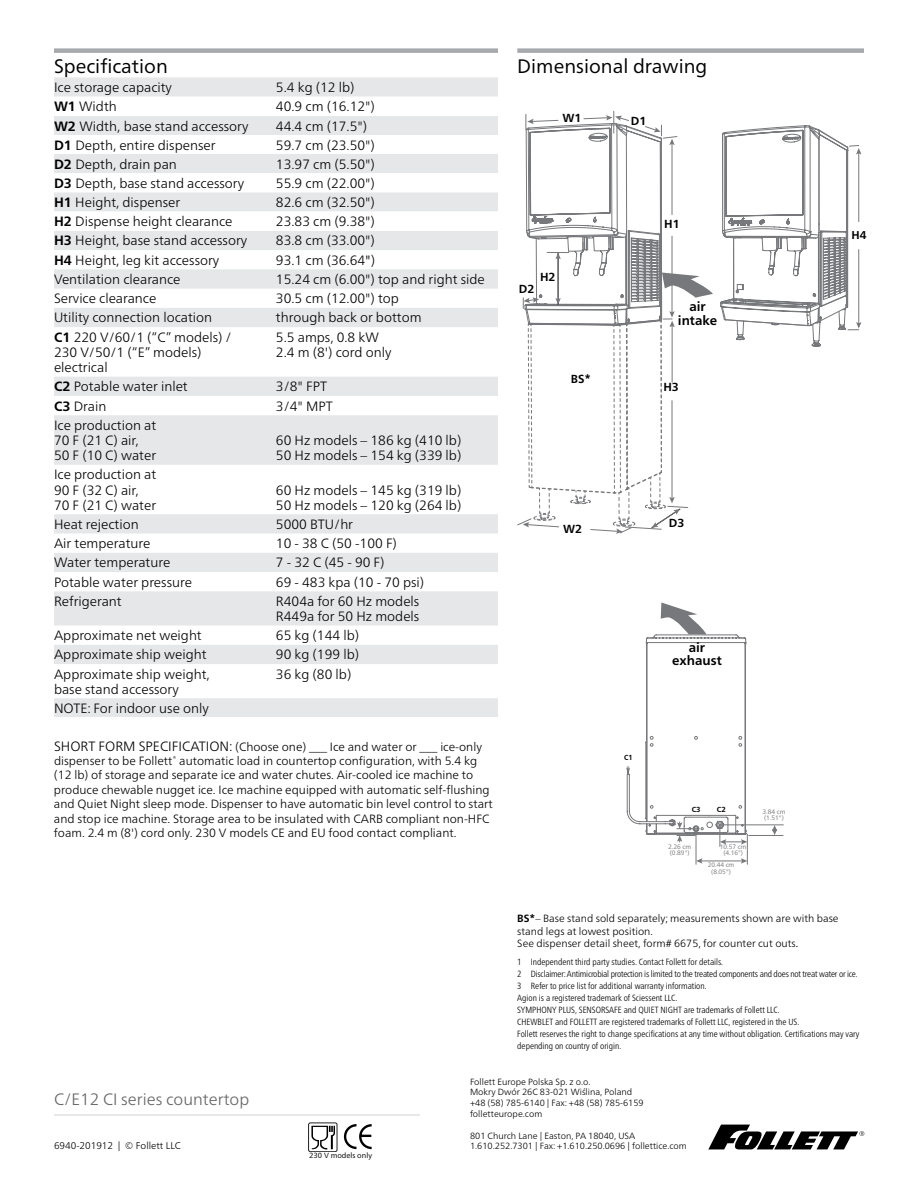
<style>
.page{position:relative;width:918px;height:1188px;background:#fff}
.page>*{position:absolute;margin:0;border:0;box-sizing:border-box;transform-origin:0 0}
.t1{font:19.5px "Frutiger Neue LT Pro";color:#000}
.t2{font:300 16.5px "Frutiger Neue LT Pro";color:#636466}
.t3{font:300 13.5px/15.3px "Frutiger Neue LT Pro";color:#000}
.t4{font:700 13.2px/13.2px "Frutiger Neue LT Pro";color:#000;text-align:center}
.t5{font:300 12px/14.4px "Frutiger Neue LT Pro";color:#000}
.t6{font:700 11.7px "Frutiger Neue LT Pro";color:#000}
.t7{font:700 11.25px "Frutiger Neue LT Pro";color:#000}
.t8{font:300 10.5px/12.6px "Frutiger Neue LT Pro";color:#000}
.t9{font:300 9.75px "Frutiger Neue LT Pro";color:#000}
.t10{font:300 condensed 9px/12px "Frutiger Neue LT Pro";color:#000}
.t11{font:300 9px/10.8px "Frutiger Neue LT Pro";color:#000}
.t12{font:7.5px "Frutiger Neue LT Pro";color:#000}
.t13{font:700 7.35px "Frutiger Neue LT Pro";color:#000}
.t14{font:700 7.35px "Frutiger Neue LT Pro";color:#000;scale:.95 1}
.t15{font:6.45px/6.4px "Frutiger Neue LT Pro";color:#77787b;text-align:center}
.s1{font-weight:700}
.s2{font-weight:400}
.s3{font-size:13.5px}
</style>
<div class="page">
<svg style="left:708px;top:1125px;width:156px;height:25px"></svg>
<hr style="left:54px;top:1115px;width:144px;height:1px;background:#d1d3d4">
<hr style="left:198px;top:1115px;width:222px;height:1px;background:#d1d3d4">
<svg style="left:54px;top:77px;width:444px;height:20px;background:#e7e8e9"></svg>
<svg style="left:54px;top:116px;width:444px;height:601px"></svg>
<div style="left:54px;top:48px;width:222px;height:5px;background:#a7a9ac"></div>
<div style="left:276px;top:48px;width:222px;height:5px;background:#a7a9ac"></div>
<div style="left:517px;top:48px;width:347px;height:5px;background:#a7a9ac"></div>
<hr style="left:696px;top:829px;width:1px;height:35px;background:#77787b">
<hr style="left:747px;top:834px;width:1px;height:30px;background:#77787b">
<hr style="left:700px;top:861px;width:43px;height:1px;background:#77787b">
<svg style="left:696px;top:858px;width:6px;height:6px"></svg>
<svg style="left:741px;top:858px;width:6px;height:6px"></svg>
<hr style="left:749px;top:835px;width:34px;height:1px;background:#77787b">
<hr style="left:720px;top:824px;width:63px;height:1px;background:#77787b">
<svg style="left:772px;top:825px;width:5px;height:10px"></svg>
<svg style="left:720px;top:125px;width:141px;height:222px"></svg>
<svg style="left:626px;top:602px;width:121px;height:244px"></svg>
<svg style="left:517px;top:111px;width:196px;height:423px"></svg>
<svg style="left:343px;top:1124px;width:29px;height:26px"></svg>
<svg style="left:311px;top:1126px;width:24px;height:23px"></svg>
<div style="left:308px;top:1123px;width:29px;height:29px;border:1px solid #231f20;border-radius:2px"></div>
<h1 class="t1" style="left:54px;top:55px;width:115px">Specification</h1>
<p class="t3" style="left:54px;top:80px;width:120px">Ice storage capacity</p>
<p class="t3" style="left:276px;top:80px;width:80px">5.4 kg (12 lb)</p>
<p class="t3" style="left:54px;top:99px;width:64px"><span class="s1">W1</span> Width</p>
<p class="t3" style="left:276px;top:99px;width:100px">40.9 cm (16.12")</p>
<p class="t3" style="left:54px;top:118px;width:196px"><span class="s1">W2</span> Width, base stand accessory</p>
<p class="t3" style="left:276px;top:118px;width:93px">44.4 cm (17.5")</p>
<p class="t3" style="left:54px;top:137px;width:163px"><span class="s1">D1</span> Depth, entire dispenser</p>
<p class="t3" style="left:276px;top:137px;width:100px">59.7 cm (23.50")</p>
<p class="t3" style="left:54px;top:156px;width:124px"><span class="s1">D2</span> Depth, drain pan</p>
<p class="t3" style="left:276px;top:156px;width:100px">13.97 cm (5.50")</p>
<p class="t3" style="left:54px;top:175px;width:192px"><span class="s1">D3</span> Depth, base stand accessory</p>
<p class="t3" style="left:276px;top:175px;width:100px">55.9 cm (22.00")</p>
<p class="t3" style="left:54px;top:194px;width:128px"><span class="s1">H1</span> Height, dispenser</p>
<p class="t3" style="left:276px;top:194px;width:100px">82.6 cm (32.50")</p>
<p class="t3" style="left:54px;top:214px;width:180px"><span class="s1">H2</span> Dispense height clearance</p>
<p class="t3" style="left:276px;top:214px;width:100px">23.83 cm (9.38")</p>
<p class="t3" style="left:54px;top:233px;width:195px"><span class="s1">H3</span> Height, base stand accessory</p>
<p class="t3" style="left:276px;top:233px;width:100px">83.8 cm (33.00")</p>
<p class="t3" style="left:54px;top:252px;width:167px"><span class="s1">H4</span> Height, leg kit accessory</p>
<p class="t3" style="left:276px;top:252px;width:101px">93.1 cm (36.64<span class="s2">"</span>)</p>
<p class="t3" style="left:54px;top:271px;width:128px">Ventilation clearance</p>
<p class="t3" style="left:276px;top:271px;width:210px">15.24 cm (6.00") top and right side</p>
<p class="t3" style="left:54px;top:291px;width:104px">Service clearance</p>
<p class="t3" style="left:276px;top:291px;width:125px">30.5 cm (12.00") top</p>
<p class="t3" style="left:54px;top:310px;width:160px">Utility connection location</p>
<p class="t3" style="left:276px;top:310px;width:147px">through back or bottom</p>
<p class="t3" style="left:54px;top:329px;width:179px"><span class="s1">C1</span> 220 V/60/1 (“C” models) /<br>230 V/50/1 (“E” models) electrical</p>
<p class="t3" style="left:276px;top:329px;width:117px">5.5 amps, 0.8 kW<br>2.4 m (8') cord only</p>
<p class="t3" style="left:54px;top:379px;width:135px"><span class="s1">C2</span> Potable water inlet</p>
<p class="t3" style="left:276px;top:379px;width:53px">3/8" FPT</p>
<p class="t3" style="left:54px;top:398px;width:54px"><span class="s1">C3</span> Drain</p>
<p class="t3" style="left:276px;top:398px;width:58px">3/4" MPT</p>
<p class="t3" style="left:54px;top:417px;width:104px">Ice production at<br>70 F (21 C) air,<br>50 F (10 C) water</p>
<p class="t3" style="left:276px;top:433px;width:187px">60 Hz models – 186 kg (410 lb)<br>50 Hz models – 154 kg (339 lb)</p>
<p class="t3" style="left:54px;top:467px;width:104px">Ice production at<br>90 F (32 C) air,<br>70 F (21 C) water</p>
<p class="t3" style="left:276px;top:482px;width:187px">60 Hz models – 145 kg (319 lb)<br>50 Hz models – 120 kg (264 lb)</p>
<p class="t3" style="left:54px;top:516px;width:86px">Heat rejection</p>
<p class="t3" style="left:276px;top:516px;width:79px">5000 BTU/hr</p>
<p class="t3" style="left:54px;top:536px;width:98px">Air temperature</p>
<p class="t3" style="left:276px;top:536px;width:122px">10 - 38 C (50 -100 F)</p>
<p class="t3" style="left:54px;top:555px;width:118px">Water temperature</p>
<p class="t3" style="left:276px;top:555px;width:110px">7 - 32 C (45 - 90 F)</p>
<p class="t3" style="left:54px;top:574px;width:140px">Potable water pressure</p>
<p class="t3" style="left:276px;top:574px;width:150px">69 - 483 kpa (10 - 70 psi)</p>
<p class="t3" style="left:54px;top:593px;width:69px">Refrigerant</p>
<p class="t3" style="left:276px;top:593px;width:145px">R404a for 60 Hz models<br>R449a for 50 Hz models</p>
<p class="t3" style="left:54px;top:628px;width:149px">Approximate net weight</p>
<p class="t3" style="left:276px;top:628px;width:85px">65 kg (144 lb)</p>
<p class="t3" style="left:54px;top:647px;width:154px">Approximate ship weight</p>
<p class="t3" style="left:276px;top:647px;width:85px">90 kg (199 lb)</p>
<p class="t3" style="left:54px;top:666px;width:157px">Approximate ship weight, base stand accessory</p>
<p class="t3" style="left:276px;top:666px;width:77px">36 kg (80 lb)</p>
<p class="t3" style="left:54px;top:700px;width:156px">NOTE: For indoor use only</p>
<p class="t5" style="left:54px;top:739px;width:440px"><span class="s3">SHORT FORM SPECIFICATION:</span> (Choose one) ___ Ice and water or ___ ice-only dispenser to be Follett<sup>®</sup> automatic load in countertop configuration, with 5.4 kg (12 lb) of storage and separate ice and water chutes. Air-cooled ice machine to produce chewable nugget ice. Ice machine equipped with automatic self-flushing and Quiet Night sleep mode. Dispenser to have automatic bin level control to start and stop ice machine. Storage area to be insulated with CARB compliant non-HFC foam. 2.4 m (8') cord only. 230 V models CE and EU food contact compliant.</p>
<h1 class="t1" style="left:517px;top:55px;width:192px">Dimensional drawing</h1>
<p class="t6" style="left:562px;top:111px;width:21px">W1</p>
<p class="t6" style="left:540px;top:270px;width:17px">H2</p>
<p class="t6" style="left:519px;top:282px;width:17px">D2</p>
<p class="t6" style="left:571px;top:372px;width:22px">BS*</p>
<p class="t6" style="left:631px;top:114px;width:17px">D1</p>
<p class="t6" style="left:664px;top:217px;width:17px">H1</p>
<p class="t4" style="left:678px;top:300px;width:41px">air intake</p>
<p class="t6" style="left:663px;top:380px;width:17px">H3</p>
<p class="t6" style="left:563px;top:522px;width:21px">W2</p>
<p class="t6" style="left:669px;top:516px;width:17px">D3</p>
<p class="t14" style="left:624px;top:753px;width:10px">C1</p>
<p class="t4" style="left:672px;top:641px;width:51px">air exhaust</p>
<p class="t13" style="left:692px;top:805px;width:10px">C3</p>
<p class="t13" style="left:717px;top:805px;width:10px">C2</p>
<p class="t15" style="left:668px;top:843px;width:24px;text-align:left">2.26 cm (0.89")</p>
<p class="t15" style="left:720px;top:843px;width:28px">10.57 cm (4.16")</p>
<p class="t15" style="left:708px;top:862px;width:28px">20.44 cm (8.05")</p>
<p class="t15" style="left:763px;top:808px;width:24px;text-align:left">3.84 cm (1.51")</p>
<p class="t7" style="left:852px;top:228px;width:17px">H4</p>
<p class="t2" style="left:54px;top:1089px;width:197px">C/E12 CI series countertop</p>
<p class="t9" style="left:54px;top:1140px;width:128px">6940-201912 | © Follett LLC</p>
<p class="t12" style="left:309px;top:1151px;width:64px">230 V models only</p>
<p class="t8" style="left:517px;top:912px;width:323px"><span class="s1">BS*</span>– Base stand sold separately; measurements shown are with base stand legs at lowest position.<br>See dispenser detail sheet, form# 6675, for counter cut outs<span class="s2">.</span></p>
<p class="t10" style="left:517px;top:956px;width:343px">1 Independent third party studies. Contact Follett for details.<br>2 Disclaimer: Antimicrobial protection is limited to the treated components and does not treat water or ice.<br>3 Refer to price list for additional warranty information.<br>Agion is a registered trademark of Sciessent LLC.<br>SYMPHONY PLUS, SENSORSAFE and QUIET NIGHT are trademarks of Follett LLC.<br>CHEWBLET and FOLLETT are registered trademarks of Follett LLC, registered in the US.<br>Follett reserves the right to change specifications at any time without obligation. Certifications may vary depending on country of origin.</p>
<p class="t11" style="left:470px;top:1076px;width:175px">Follett Europe Polska Sp. z o.o.<br>Mokry Dwór 26C 83-021 Wiślina, Poland +48 (58) 785-6140 | Fax: +48 (58) 785-6159 folletteurope.com</p>
<p class="t11" style="left:470px;top:1130px;width:218px">801 Church Lane | Easton, PA 18040, USA<br>1.610.252.7301 | Fax: +1.610.250.0696 | follettice.com</p>
</div>
